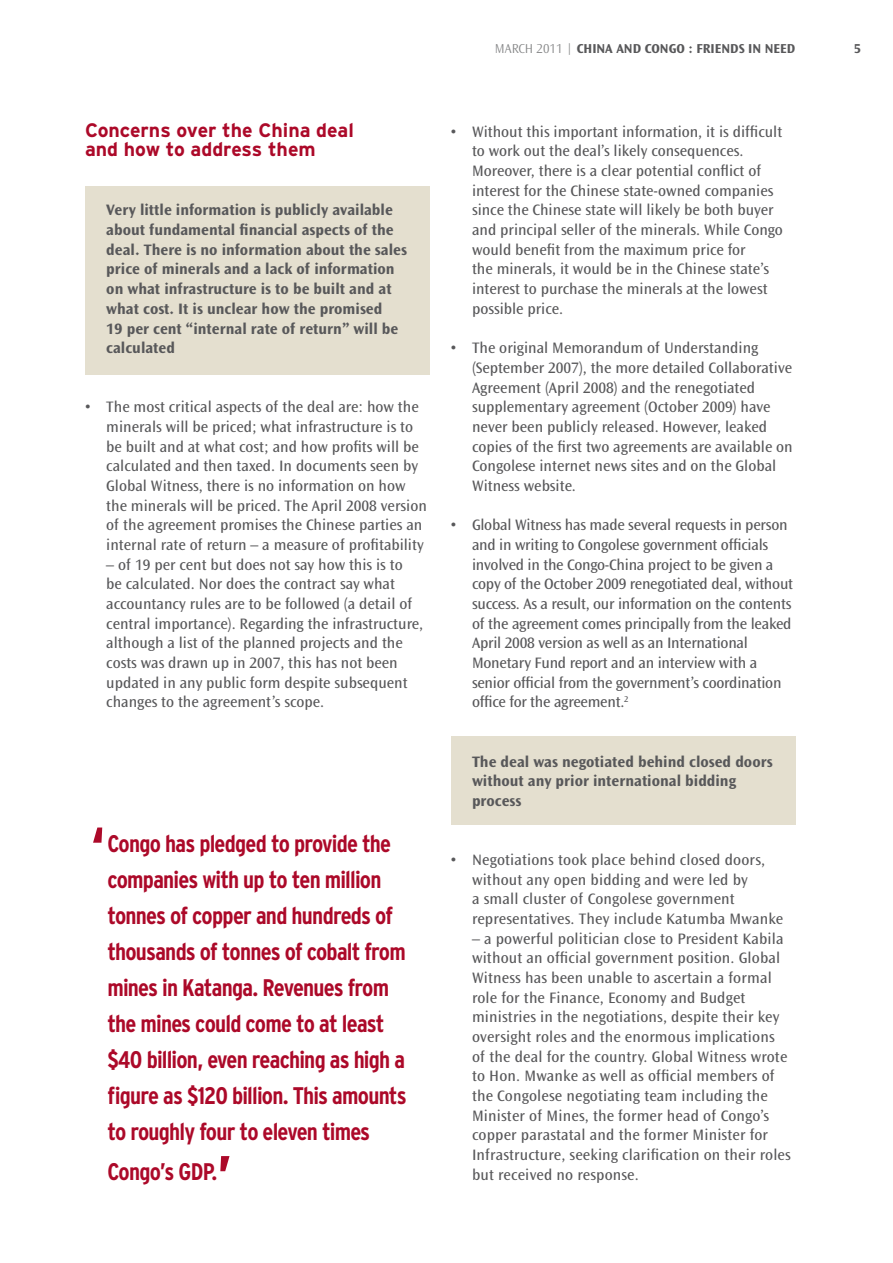
<style>
.page{position:relative;width:893px;height:1263px;background:#fff}
.page>*{position:absolute;margin:0;border:0;box-sizing:border-box;transform-origin:0 0}
.t1{font:700 condensed 60px "Interstate";color:#ac0929}
.t2{font:700 condensed 24px/36px "Interstate";letter-spacing:-.035em;color:#ac0929}
.t3{font:700 19.5px/19.6px "Interstate";color:#ac0929}
.t4{font:15.75px/19.6px "Ocean Sans";color:#58585a}
.t5{font:700 15.75px/19.6px "Ocean Sans";color:#58585a}
.t6{font:700 13.5px "Ocean Sans";color:#58585a}
.s1{font-weight:300;color:#878889}
.s2{font-family:"Arial"}
</style>
<div class="page">
<div style="left:451px;top:737px;width:345px;height:88px;background:#e4dfcf"></div>
<div style="left:85px;top:186px;width:344px;height:189px;background:#e4dfcf"></div>
<p class="t6" style="left:495px;top:41px;width:302px"><span class="s1">MARCH 2011 |</span> China and Congo : Friends in Need</p>
<p class="t3" style="left:85px;top:120px;width:270px">Concerns over the China deal and how to address them</p>
<p class="t5" style="left:106px;top:201px;width:302px">Very little information is publicly available about fundamental financial aspects of the deal. There is no information about the sales price of minerals and a lack of information on what infrastructure is to be built and at what cost. It is unclear how the promised<br>19 per cent “internal rate of return” will be calculated</p>
<p class="t4" style="left:106px;top:397px;width:322px;text-indent:-21px"><span class="s2">•</span> The most critical aspects of the deal are: how the minerals will be priced; what infrastructure is to be built and at what cost; and how profits will be calculated and then taxed. In documents seen by Global Witness, there is no information on how the minerals will be priced. The April 2008 version of the agreement promises the Chinese parties an internal rate of return – a measure of profitability</p>
<p class="t4" style="left:106px;top:555px;width:318px">– of 19 per cent but does not say how this is to<br>be calculated. Nor does the contract say what accountancy rules are to be followed (a detail of central importance). Regarding the infrastructure, although a list of the planned projects and the costs was drawn up in 2007, this has not been updated in any public form despite subsequent changes to the agreement’s scope.</p>
<h1 class="t1" style="left:90px;top:815px;width:17px">‘</h1>
<p class="t2" style="left:107px;top:825px;width:301px">Congo has pledged to provide the companies with up to ten million tonnes of copper and hundreds of thousands of tonnes of cobalt from mines in Katanga. Revenues from the mines could come to at least $40 billion, even reaching as high a figure as $120 billion. This amounts to roughly four to eleven times</p>
<h2 class="t2" style="left:107px;top:1153px;width:111px">Congo’s GDP.</h2>
<h1 class="t1" style="left:217px;top:1143px;width:17px">’</h1>
<p class="t4" style="left:472px;top:122px;width:312px;text-indent:-21px"><span class="s2">•</span> Without this important information, it is difficult to work out the deal’s likely consequences.<br>Moreover, there is a clear potential conflict of interest for the Chinese state-owned companies since the Chinese state will likely be both buyer and principal seller of the minerals. While Congo would benefit from the maximum price for<br>the minerals, it would be in the Chinese state’s interest to purchase the minerals at the lowest possible price.</p>
<p class="t4" style="left:472px;top:338px;width:322px;text-indent:-21px"><span class="s2">•</span> The original Memorandum of Understanding (September 2007), the more detailed Collaborative Agreement (April 2008) and the renegotiated supplementary agreement (October 2009) have never been publicly released. However, leaked copies of the first two agreements are available on Congolese internet news sites and on the Global Witness website.</p>
<p class="t4" style="left:472px;top:515px;width:323px;text-indent:-21px"><span class="s2">•</span> Global Witness has made several requests in person and in writing to Congolese government officials involved in the Congo-China project to be given a copy of the October 2009 renegotiated deal, without success. As a result, our information on the contents of the agreement comes principally from the leaked April 2008 version as well as an International Monetary Fund report and an interview with a senior official from the government’s coordination office for the agreement.<sup>2</sup></p>
<p class="t5" style="left:472px;top:752px;width:302px">The deal was negotiated behind closed doors without any prior international bidding process</p>
<p class="t4" style="left:472px;top:850px;width:313px;text-indent:-21px"><span class="s2">•</span> Negotiations took place behind closed doors, without any open bidding and were led by<br>a small cluster of Congolese government representatives. They include Katumba Mwanke</p>
<p class="t4" style="left:472px;top:929px;width:320px">– a powerful politician close to President Kabila without an official government position. Global Witness has been unable to ascertain a formal role for the Finance, Economy and Budget ministries in the negotiations, despite their key oversight roles and the enormous implications of the deal for the country. Global Witness wrote to Hon. Mwanke as well as official members of the Congolese negotiating team including the Minister of Mines, the former head of Congo’s copper parastatal and the former Minister for Infrastructure, seeking clarification on their roles but received no response.</p>
</div>
